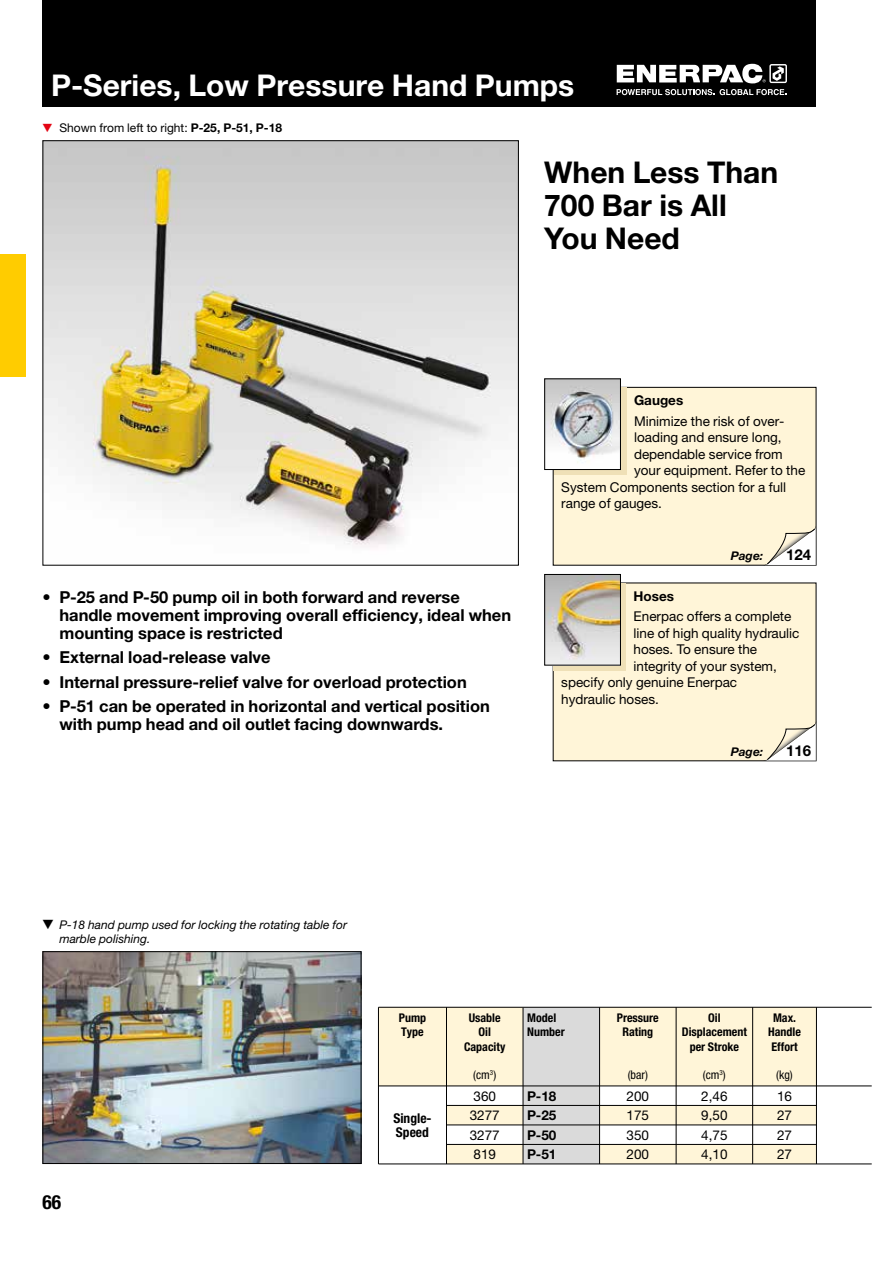
<style>
.page{position:relative;width:893px;height:1263px;background:#fff}
.page>*{position:absolute;margin:0;border:0;box-sizing:border-box;transform-origin:0 0}
.t1{font:700 30px/33px "Helvetica Neue LTW1 G";color:#000}
.t2{font:700 30px "Helvetica Neue LTW1 G";color:#fff}
.t3{font:700 condensed 19.5px "Helvetica Neue LTW1 G";color:#000}
.t4{font:700 16.5px/18px "Helvetica Neue LTW1 G";color:#000}
.t5{font:700 15px "Helvetica Neue LTW1 G";color:#000}
.t6{font:13.5px/19.5px "Helvetica Neue LTW1 G";color:#000;text-align:justify}
.t7{font:700 13.5px/19.5px "Helvetica Neue LTW1 G";color:#000;text-align:justify}
.t8{font:700 condensed 13.5px/14.2px "Helvetica Neue LTW1 G";color:#000}
.t9{font:700 condensed 12px/14.2px "Helvetica Neue LTW1 G";color:#000;text-align:center}
.t10{font:italic 12px/13.5px "Helvetica Neue LTW1 G";color:#000}
.t11{font:12px "Helvetica Neue LTW1 G";color:#000}
.t12{font:condensed 12px "Helvetica Neue LTW1 G";color:#000}
.t13{font:italic 700 12px "Helvetica Neue LTW1 G";color:#000}
.s1{font-weight:700}
</style>
<div class="page">
<div style="left:43px;top:0;width:773px;height:106px;background:#000"></div>
<svg style="left:617px;top:89px;width:97px;height:6px"></svg>
<svg style="left:720px;top:89px;width:66px;height:6px"></svg>
<svg style="left:617px;top:64px;width:170px;height:19px"></svg>
<div style="left:0;top:254px;width:26px;height:122px;background:#fc0"></div>
<div style="left:553px;top:583px;width:263px;height:178px;background:#fff5d8"></div>
<svg style="left:763px;top:720px;width:53px;height:41px"></svg>
<div style="left:554px;top:583px;width:72px;height:87px;background:#efe0b7"></div>
<img style="left:546px;top:576px;width:73px;height:87px">
<div style="left:544px;top:574px;width:77px;height:91px;border:1px solid #000"></div>
<div style="left:378px;top:1007px;width:438px;height:79px;background:#fff5d8"></div>
<div style="left:446px;top:1105px;width:370px;height:20px;background:#fff5d8"></div>
<div style="left:446px;top:1144px;width:370px;height:20px;background:#fff5d8"></div>
<div style="left:523px;top:1007px;width:77px;height:157px;background:#dadada"></div>
<img style="left:45px;top:142px;width:472px;height:405px">
<img style="left:45px;top:953px;width:314px;height:209px">
<div style="left:43px;top:951px;width:318px;height:213px;border:1px solid #000"></div>
<hr style="left:446px;top:1105px;width:370px;height:1px;background:#000">
<hr style="left:446px;top:1125px;width:370px;height:1px;background:#000">
<hr style="left:446px;top:1144px;width:370px;height:1px;background:#000">
<hr style="left:378px;top:1164px;width:494px;height:1px;background:#000">
<hr style="left:378px;top:1007px;width:494px;height:1px;background:#000">
<hr style="left:378px;top:1007px;width:1px;height:157px;background:#000">
<hr style="left:816px;top:1007px;width:1px;height:157px;background:#000">
<div style="left:553px;top:387px;width:263px;height:178px;background:#fff5d8"></div>
<svg style="left:763px;top:524px;width:53px;height:41px"></svg>
<div style="left:554px;top:388px;width:72px;height:87px;background:#efe0b7"></div>
<img style="left:546px;top:380px;width:73px;height:88px">
<div style="left:544px;top:378px;width:77px;height:92px;border:1px solid #000"></div>
<hr style="left:378px;top:1086px;width:494px;height:1px;background:#000">
<hr style="left:446px;top:1007px;width:1px;height:157px;background:#000">
<hr style="left:523px;top:1008px;width:1px;height:156px;background:#000">
<hr style="left:599px;top:1007px;width:1px;height:157px;background:#000">
<hr style="left:676px;top:1007px;width:1px;height:157px;background:#000">
<hr style="left:752px;top:1007px;width:1px;height:157px;background:#000">
<h1 class="t2" style="left:51px;top:66px;width:525px">P-Series, Low Pressure Hand Pumps</h1>
<p class="t11" style="left:60px;top:120px;width:224px">Shown from left to right: <span class="s1">P-25, P-51, P-18</span></p>
<h1 class="t1" style="left:544px;top:156px;width:235px">When Less Than<br>700 Bar is All<br>You Need</h1>
<p class="t7" style="left:634px;top:390px;width:51px">Gauges</p>
<p class="t6" style="left:634px;top:411px;width:151px">Minimize the risk of over-</p>
<p class="t6" style="left:634px;top:428px;width:149px">loading and ensure long,</p>
<p class="t6" style="left:634px;top:444px;width:150px">dependable service from</p>
<p class="t6" style="left:634px;top:461px;width:173px">your equipment. Refer to the</p>
<p class="t6" style="left:561px;top:477px;width:226px">System Components section for a full</p>
<p class="t6" style="left:561px;top:494px;width:102px">range of gauges.</p>
<p class="t4" style="left:59px;top:588px;width:453px;text-indent:-17px">• P-25 and P-50 pump oil in both forward and reverse handle movement improving overall efficiency, ideal when mounting space is restricted</p>
<p class="t4" style="left:42px;top:648px;width:230px">• External load-release valve</p>
<p class="t4" style="left:42px;top:673px;width:426px">• Internal pressure-relief valve for overload protection</p>
<p class="t4" style="left:59px;top:697px;width:432px;text-indent:-17px">• P-51 can be operated in horizontal and vertical position with pump head and oil outlet facing downwards.</p>
<p class="t13" style="left:731px;top:549px;width:34px">Page:</p>
<p class="t5" style="left:786px;top:546px;width:27px">124</p>
<p class="t7" style="left:634px;top:586px;width:42px">Hoses</p>
<p class="t6" style="left:634px;top:607px;width:159px">Enerpac offers a complete</p>
<p class="t6" style="left:634px;top:623px;width:167px">line of high quality hydraulic</p>
<p class="t6" style="left:634px;top:640px;width:125px">hoses. To ensure the</p>
<p class="t6" style="left:634px;top:656px;width:145px">integrity of your system,</p>
<p class="t6" style="left:561px;top:673px;width:177px">specify only genuine Enerpac</p>
<p class="t6" style="left:561px;top:689px;width:99px">hydraulic hoses.</p>
<p class="t13" style="left:731px;top:744px;width:34px">Page:</p>
<p class="t5" style="left:786px;top:741px;width:27px">116</p>
<p class="t10" style="left:60px;top:918px;width:289px;text-indent:-17px">▼ P-18 hand pump used for locking the rotating table for marble polishing.</p>
<p class="t9" style="left:399px;top:1011px;width:29px;text-align:left">Pump<br>Type</p>
<p class="t9" style="left:464px;top:1011px;width:43px">Usable<br>Oil<br>Capacity</p>
<p class="t12" style="left:473px;top:1068px;width:24px">(cm<sup>3</sup>)</p>
<p class="t9" style="left:527px;top:1011px;width:39px;text-align:left">Model<br>Number</p>
<p class="t9" style="left:617px;top:1011px;width:43px">Pressure<br>Rating</p>
<p class="t12" style="left:628px;top:1068px;width:22px">(bar)</p>
<p class="t9" style="left:682px;top:1011px;width:67px">Oil<br>Displacement per Stroke</p>
<p class="t12" style="left:703px;top:1068px;width:24px">(cm<sup>3</sup>)</p>
<p class="t9" style="left:768px;top:1011px;width:34px">Max.<br>Handle<br>Effort</p>
<p class="t12" style="left:776px;top:1068px;width:18px">(kg)</p>
<h2 class="t3" style="left:43px;top:1190px;width:20px">66</h2>
<p class="t8" style="left:393px;top:1111px;width:40px">Single-<br>Speed</p>
<p class="t7" style="left:527px;top:1086px;width:31px">P-18<br>P-25<br>P-50<br>P-51</p>
<p class="t6" style="left:777px;top:1086px;width:17px">16<br>27<br>27<br>27</p>
<p class="t6" style="left:470px;top:1086px;width:32px;text-align:left">360<br>3277<br>3277<br>819</p>
<p class="t6" style="left:701px;top:1086px;width:28px">2,46<br>9,50<br>4,75<br>4,10</p>
<p class="t6" style="left:627px;top:1086px;width:24px">200<br>175<br>350<br>200</p>
</div>
